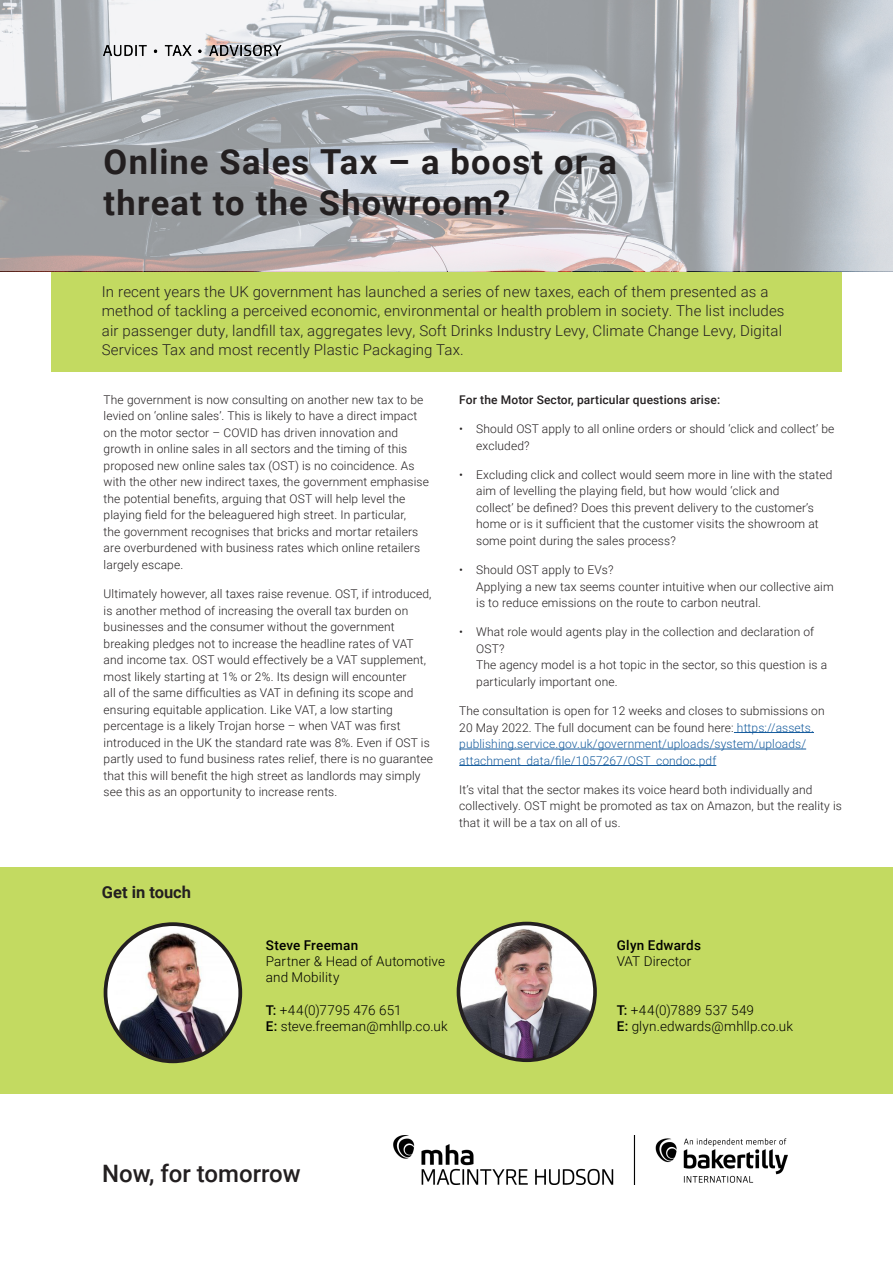
<style>
.page{position:relative;width:893px;height:1263px;background:#fff}
.page>*{position:absolute;margin:0;border:0;box-sizing:border-box;transform-origin:0 0}
.t1{font:700 34.5px/40.5px "Roboto";letter-spacing:.03em;color:#231f20}
.t2{font:500 24px "Roboto";color:#231f20}
.CALLOUT_BOLD{font:700 16.5px "Roboto";color:#231f20}
.BODY_COPY{font:300 15px/19.5px "Roboto";letter-spacing:.01em;color:#231f20}
.t3{font:300 13.5px/16.2px "Roboto";letter-spacing:.01em;color:#000}
.t4{font:500 13.5px "Roboto";letter-spacing:.02em;color:#000}
.BODY_COPY-2{font:300 12px/16.5px "Roboto";letter-spacing:.01em;color:#231f20}
.BODY_COPY-3{font:300 12px/16.5px "Roboto";letter-spacing:.01em;color:#175d9e}
.BODY_COPY-4{font:500 12px "Roboto";letter-spacing:.01em;color:#231f20}
.s1{color:#231f20}
.s2{font-weight:500}
</style>
<div class="page">
<svg style="left:0;top:0;width:893px;height:271px;background:#b6b8bc"></svg>
<img style="left:102px;top:43px;width:183px;height:16px">
<img style="left:393px;top:1136px;width:395px;height:48px">
<div style="left:0;top:867px;width:893px;height:227px;background:#c3da61"></div>
<div style="left:51px;top:272px;width:791px;height:99px;background:#c3da61"></div>
<hr style="left:734px;top:732px;width:80px;height:1px;background:#175d9e">
<hr style="left:459px;top:749px;width:347px;height:1px;background:#175d9e">
<hr style="left:459px;top:765px;width:257px;height:1px;background:#175d9e">
<img style="left:106px;top:926px;width:134px;height:135px">
<div style="left:104px;top:922px;width:138px;height:141px;border:4px solid #231f20;border-radius:50%"></div>
<img style="left:458px;top:925px;width:137px;height:135px">
<div style="left:457px;top:922px;width:140px;height:140px;border:4px solid #231f20;border-radius:50%"></div>
<p class="t1" style="left:104px;top:141px;width:515px">Online Sales Tax – a boost or a threat to the Showroom?</p>
<p class="BODY_COPY" style="left:102px;top:281px;width:684px">In recent years the UK government has launched a series of new taxes, each of them presented as a method of tackling a perceived economic, environmental or health problem in society. The list includes air passenger duty, landfill tax, aggregates levy, Soft Drinks Industry Levy, Climate Change Levy, Digital Services Tax and most recently Plastic Packaging Tax.</p>
<p class="BODY_COPY-4" style="left:459px;top:391px;width:262px">For the Motor Sector, particular questions arise:</p>
<p class="BODY_COPY-2" style="left:476px;top:420px;width:360px;text-indent:-17px">• Should OST apply to all online orders or should ‘click and collect’ be excluded?</p>
<p class="BODY_COPY-2" style="left:476px;top:466px;width:358px;text-indent:-17px">• Excluding click and collect would seem more in line with the stated aim of levelling the playing field, but how would ‘click and<br>collect’ be defined? Does this prevent delivery to the customer’s home or is it sufficient that the customer visits the showroom at some point during the sales process?</p>
<p class="BODY_COPY-2" style="left:476px;top:561px;width:359px;text-indent:-17px">• Should OST apply to EVs?<br>Applying a new tax seems counter intuitive when our collective aim is to reduce emissions on the route to carbon neutral.</p>
<p class="BODY_COPY-2" style="left:476px;top:623px;width:352px;text-indent:-17px">• What role would agents play in the collection and declaration of OST?<br>The agency model is a hot topic in the sector, so this question is a particularly important one.</p>
<p class="BODY_COPY-3" style="left:459px;top:702px;width:367px"><span class="s1">The consultation is open for 12 weeks and closes to submissions on 20 May 2022. The full document can be found here:</span> https://assets. publishing.service.gov.uk/government/uploads/system/uploads/ attachment_data/file/1057267/OST_condoc.pdf</p>
<p class="BODY_COPY-2" style="left:459px;top:781px;width:384px">It’s vital that the sector makes its voice heard both individually and collectively. OST might be promoted as tax on Amazon, but the reality is that it will be a tax on all of us.</p>
<p class="BODY_COPY-2" style="left:104px;top:391px;width:327px">The government is now consulting on another new tax to be levied on ‘online sales’. This is likely to have a direct impact on the motor sector – COVID has driven innovation and growth in online sales in all sectors and the timing of this proposed new online sales tax (OST) is no coincidence. As with the other new indirect taxes, the government emphasise the potential benefits, arguing that OST will help level the playing field for the beleaguered high street. In particular,<br>the government recognises that bricks and mortar retailers are overburdened with business rates which online retailers largely escape.</p>
<p class="BODY_COPY-2" style="left:104px;top:585px;width:331px">Ultimately however, all taxes raise revenue. OST, if introduced, is another method of increasing the overall tax burden on businesses and the consumer without the government breaking pledges not to increase the headline rates of VAT and income tax. OST would effectively be a VAT supplement, most likely starting at 1% or 2%. Its design will encounter<br>all of the same difficulties as VAT in defining its scope and ensuring equitable application. Like VAT, a low starting percentage is a likely Trojan horse – when VAT was first introduced in the UK the standard rate was 8%. Even if OST is partly used to fund business rates relief, there is no guarantee that this will benefit the high street as landlords may simply see this as an opportunity to increase rents.</p>
<p class="CALLOUT_BOLD" style="left:102px;top:880px;width:91px">Get in touch</p>
<p class="t4" style="left:266px;top:935px;width:94px">Steve Freeman</p>
<p class="t3" style="left:266px;top:952px;width:181px">Partner &amp; Head of Automotive and Mobility</p>
<p class="t3" style="left:266px;top:1001px;width:137px"><span class="s2">T:</span> +44(0)7795 476 651</p>
<p class="t3" style="left:266px;top:1017px;width:184px"><span class="s2">E:</span> steve.freeman@mhllp.co.uk</p>
<p class="t2" style="left:102px;top:1157px;width:200px">Now, for tomorrow</p>
<p class="t4" style="left:617px;top:935px;width:86px">Glyn Edwards</p>
<p class="t3" style="left:617px;top:952px;width:76px">VAT Director</p>
<p class="t3" style="left:617px;top:1001px;width:139px"><span class="s2">T:</span> +44(0)7889 537 549</p>
<p class="t3" style="left:617px;top:1017px;width:178px"><span class="s2">E:</span> glyn.edwards@mhllp.co.uk</p>
</div>
